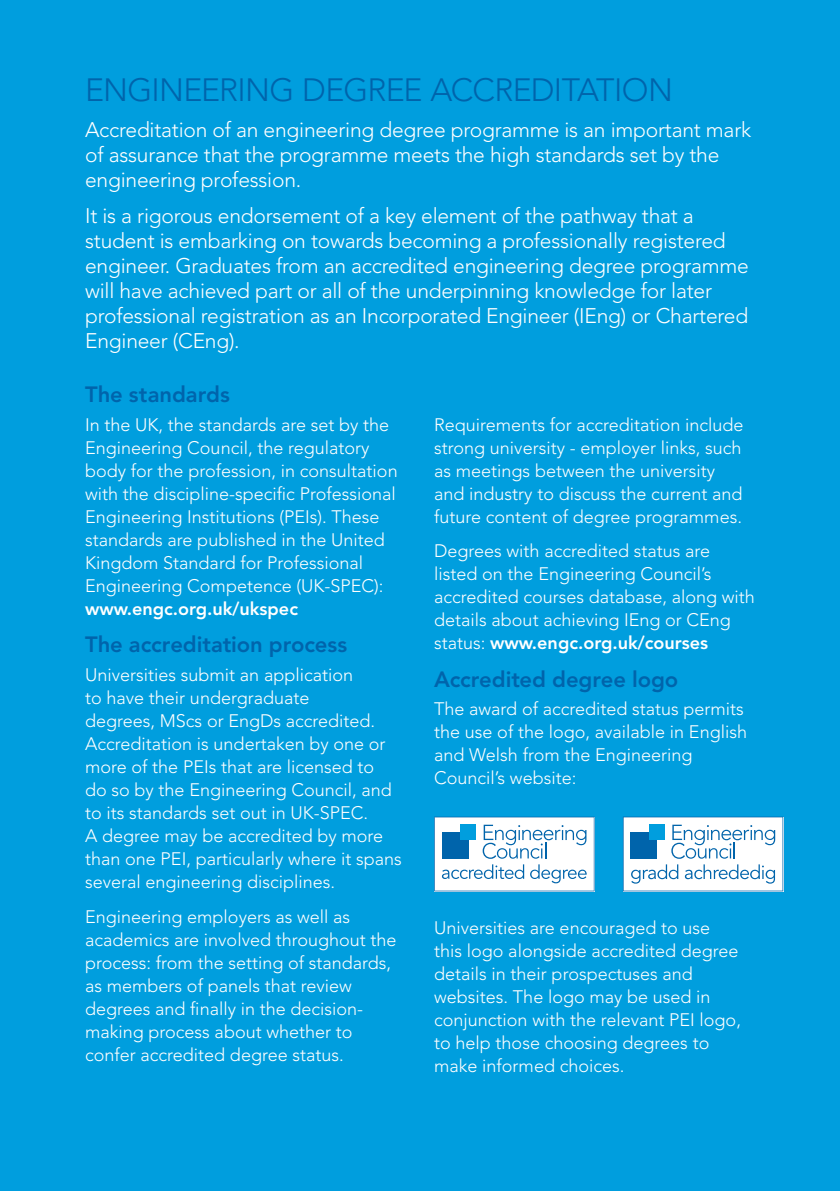
<style>
.page{position:relative;width:840px;height:1191px;background:#fff}
.page>*{position:absolute;margin:0;border:0;box-sizing:border-box;transform-origin:0 0}
.t1{font:300 32px "Avenir LT Std";letter-spacing:-.025em;color:#0064ab}
.t2{font:800 22px "Avenir LT Std";letter-spacing:-.005em;color:#0064ab}
.t3{font:300 21px/25px "Avenir LT Std";letter-spacing:-.01em;color:#fff}
.t4{font:300 18px/23px "Avenir LT Std";color:#fff}
.t5{font:800 18px "Avenir LT Std";color:#fff}
.s1{font-weight:800}
</style>
<div class="page">
<div style="left:0;top:0;width:839px;height:1191px;background:#009ede"></div>
<svg style="left:434px;top:816px;width:160px;height:75px;background:#cce1ef"></svg>
<svg style="left:623px;top:816px;width:159px;height:75px;background:#cbe1ef"></svg>
<h1 class="t1" style="left:85px;top:71px;width:589px">ENGINEERING DEGREE ACCREDITATION</h1>
<p class="t3" style="left:85px;top:117px;width:667px">Accreditation of an engineering degree programme is an important mark of assurance that the programme meets the high standards set by the engineering profession.</p>
<p class="t3" style="left:85px;top:204px;width:665px">It is a rigorous endorsement of a key element of the pathway that a student is embarking on towards becoming a professionally registered engineer. Graduates from an accredited engineering degree programme will have achieved part or all of the underpinning knowledge for later professional registration as an Incorporated Engineer (IEng) or Chartered Engineer (CEng).</p>
<p class="t2" style="left:85px;top:381px;width:146px">The standards</p>
<p class="t4" style="left:85px;top:413px;width:314px">In the UK, the standards are set by the Engineering Council, the regulatory body for the profession, in consultation with the discipline-specific Professional Engineering Institutions (PEIs). These standards are published in the United Kingdom Standard for Professional Engineering Competence (UK-SPEC):</p>
<p class="t5" style="left:85px;top:598px;width:214px">www.engc.org.uk/ukspec</p>
<p class="t2" style="left:85px;top:631px;width:263px">The accreditation process</p>
<p class="t4" style="left:85px;top:663px;width:318px">Universities submit an application<br>to have their undergraduate<br>degrees, MScs or EngDs accredited.<br>Accreditation is undertaken by one or more of the PEIs that are licensed to<br>do so by the Engineering Council, and to its standards set out in UK-SPEC.<br>A degree may be accredited by more than one PEI, particularly where it spans several engineering disciplines.</p>
<p class="t4" style="left:85px;top:905px;width:313px">Engineering employers as well as academics are involved throughout the process: from the setting of standards, as members of panels that review degrees and finally in the decision&shy;making process about whether to confer accredited degree status.</p>
<p class="t4" style="left:434px;top:413px;width:311px">Requirements for accreditation include strong university - employer links, such as meetings between the university and industry to discuss the current and future content of degree programmes.</p>
<p class="t4" style="left:434px;top:540px;width:322px">Degrees with accredited status are listed on the Engineering Council’s accredited courses database, along with details about achieving IEng or CEng status: <span class="s1">www.engc.org.uk/courses</span></p>
<p class="t2" style="left:434px;top:666px;width:245px">Accredited degree logo</p>
<p class="t4" style="left:434px;top:698px;width:314px">The award of accredited status permits the use of the logo, available in English and Welsh from the Engineering<br>Council’s website:</p>
<p class="t4" style="left:434px;top:916px;width:308px">Universities are encouraged to use this logo alongside accredited degree details in their prospectuses and websites. The logo may be used in conjunction with the relevant PEI logo, to help those choosing degrees to make informed choices.</p>
</div>
